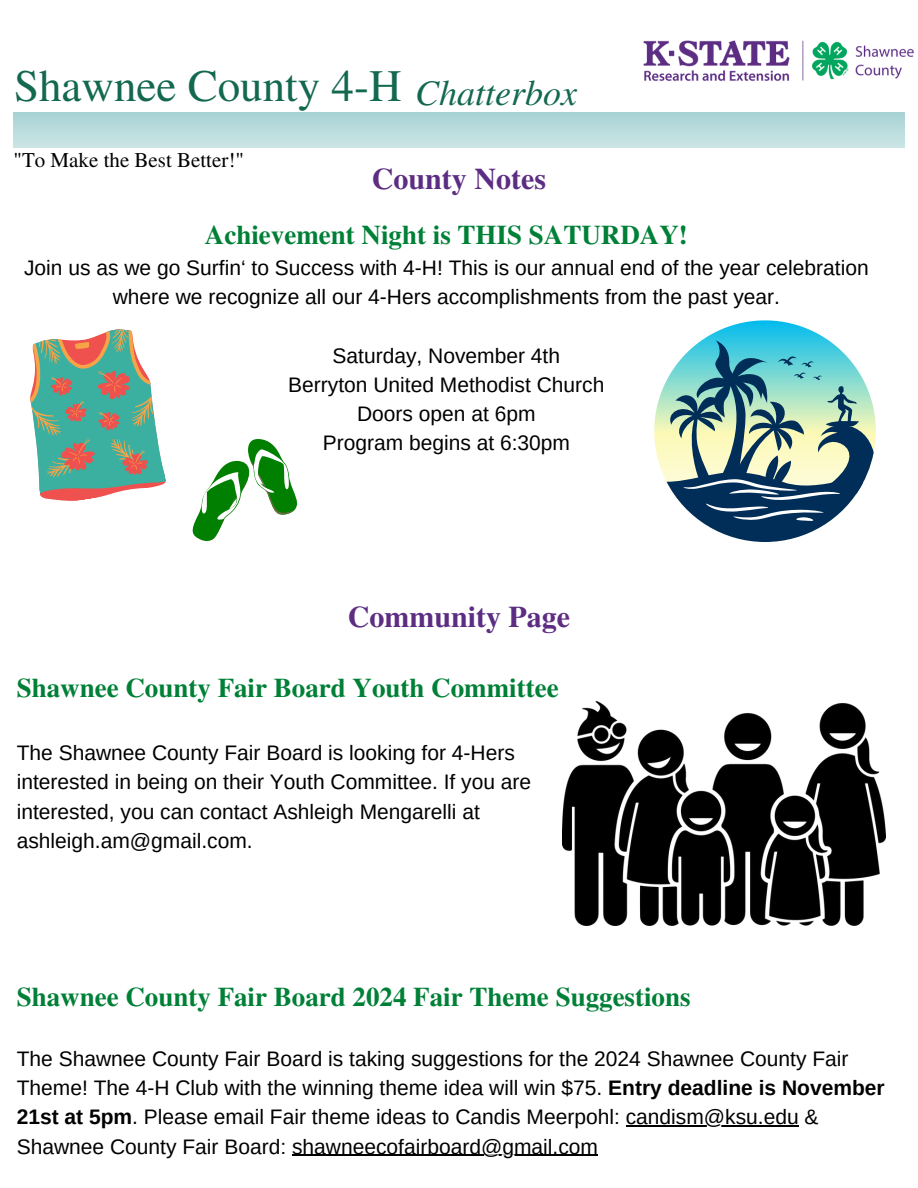
<style>
.page{position:relative;width:918px;height:1188px;background:#fff}
.page>*{position:absolute;margin:0;border:0;box-sizing:border-box;transform-origin:0 0}
.t1{font:45px "Te X Gyre Termes";color:#136850}
.t2{font:italic 36px "Te X Gyre Termes";color:#136850}
.t3{font:700 30px "Te X Gyre Termes";color:#5c2d83}
.t4{font:700 27px "Te X Gyre Termes";color:#008037}
.t5{font:21px/29.2px "Arimo";color:#000}
.t6{font:21px "Te X Gyre Termes";color:#000}
.s1{font-weight:700}
</style>
<div class="page">
<img style="left:643px;top:40px;width:271px;height:42px">
<svg style="left:654px;top:320px;width:222px;height:160px"></svg>
<svg style="left:666px;top:340px;width:208px;height:202px"></svg>
<svg style="left:192px;top:439px;width:106px;height:102px"></svg>
<svg style="left:30px;top:329px;width:136px;height:172px"></svg>
<img style="left:562px;top:702px;width:323px;height:223px">
<hr style="left:626px;top:1126px;width:173px;height:1px;background:#000">
<hr style="left:292px;top:1155px;width:306px;height:1px;background:#000">
<p class="t1" style="left:14px;top:54px;width:389px">Shawnee County 4-H</p>
<p class="t2" style="left:415px;top:67px;width:164px">Chatterbox</p>
<p class="t6" style="left:14px;top:145px;width:232px">"To Make the Best Better!"</p>
<p class="t3" style="left:372px;top:156px;width:176px">County Notes</p>
<p class="t4" style="left:205px;top:214px;width:484px">Achievement Night is THIS SATURDAY!</p>
<p class="t5" style="left:24px;top:253px;width:846px;text-align:center">Join us as we go Surfin‘ to Success with 4-H! This is our annual end of the year celebration where we recognize all our 4-Hers accomplishments from the past year.</p>
<p class="t5" style="left:333px;top:341px;width:229px">Saturday, November 4th</p>
<p class="t5" style="left:288px;top:370px;width:318px">Berryton United Methodist Church</p>
<p class="t5" style="left:357px;top:399px;width:180px">Doors open at 6pm</p>
<p class="t5" style="left:323px;top:428px;width:249px">Program begins at 6:30pm</p>
<p class="t3" style="left:348px;top:594px;width:224px">Community Page</p>
<p class="t4" style="left:17px;top:667px;width:543px">Shawnee County Fair Board Youth Committee</p>
<p class="t5" style="left:17px;top:738px;width:516px">The Shawnee County Fair Board is looking for 4-Hers interested in being on their Youth Committee. If you are interested, you can contact Ashleigh Mengarelli at ashleigh.am@gmail.com.</p>
<p class="t4" style="left:17px;top:976px;width:675px">Shawnee County Fair Board 2024 Fair Theme Suggestions</p>
<p class="t5" style="left:17px;top:1044px;width:869px">The Shawnee County Fair Board is taking suggestions for the 2024 Shawnee County Fair Theme! The 4-H Club with the winning theme idea will win $75. <span class="s1">Entry deadline is November 21st at 5pm</span>. Please email Fair theme ideas to Candis Meerpohl: candism@ksu.edu &amp; Shawnee County Fair Board: shawneecofairboard@gmail.com</p>
</div>
